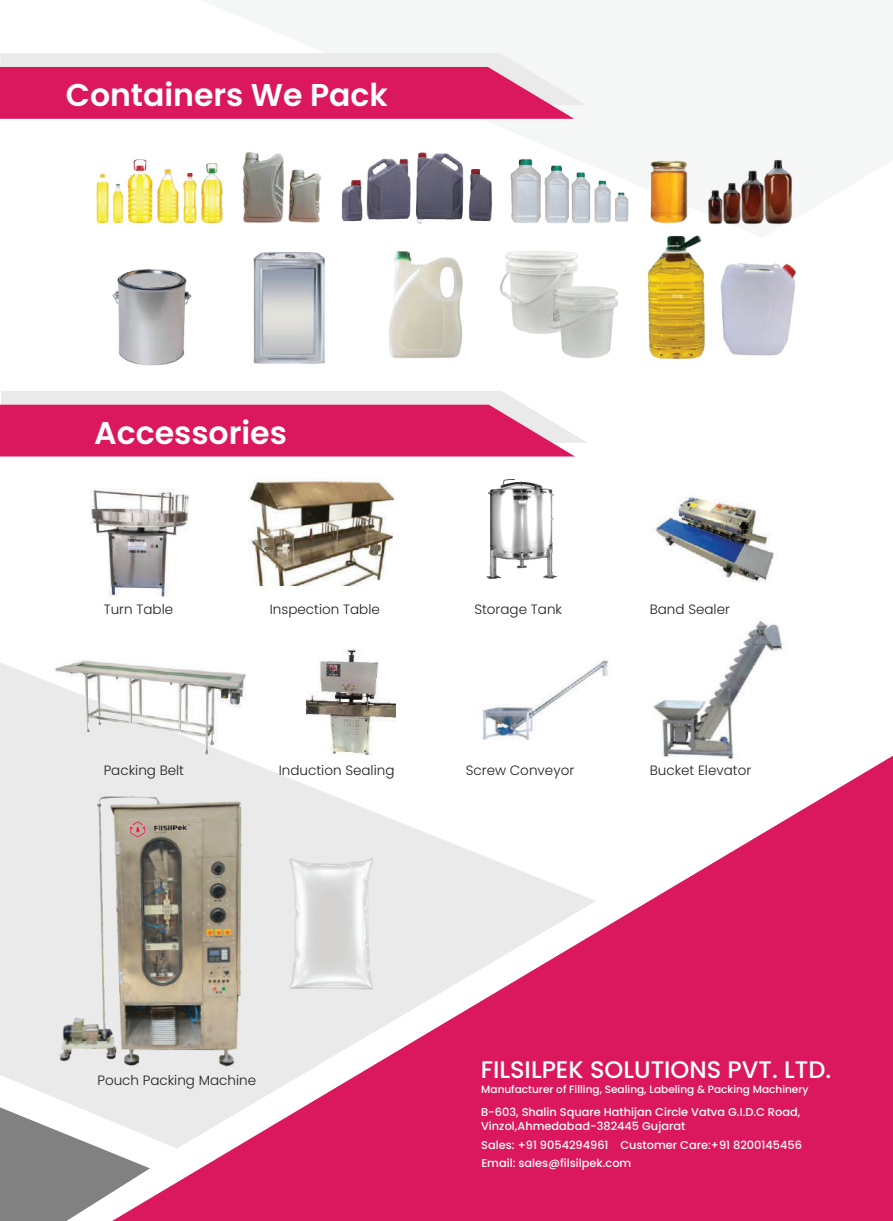
<style>
.page{position:relative;width:893px;height:1221px;background:#fff}
.page>*{position:absolute;margin:0;border:0;box-sizing:border-box;transform-origin:0 0}
.t1{font:600 31.5px "Poppins";color:#fff}
.t2{font:500 24px "Poppins";color:#fff}
.t3{font:300 13.5px "Poppins";color:#231f20}
.t4{font:500 11.4px/18px "Poppins";color:#fff}
.t5{font:500 10.5px "Poppins";color:#fff}
</style>
<div class="page">
<svg style="left:0;top:391px;width:587px;height:65px;background:#e05586"></svg>
<svg style="left:0;top:662px;width:396px;height:445px;fill:#eaeaea"></svg>
<svg style="left:0;top:1107px;width:112px;height:113px"></svg>
<svg style="left:112px;top:755px;width:781px;height:465px;fill:#db185d"></svg>
<img style="left:249px;top:480px;width:147px;height:105px">
<img style="left:486px;top:479px;width:72px;height:100px">
<img style="left:55px;top:660px;width:190px;height:94px">
<img style="left:652px;top:497px;width:122px;height:86px">
<img style="left:307px;top:649px;width:88px;height:105px">
<img style="left:482px;top:660px;width:127px;height:80px">
<img style="left:649px;top:621px;width:137px;height:142px">
<img style="left:90px;top:488px;width:99px;height:109px">
<img style="left:37px;top:779px;width:218px;height:294px">
<img style="left:129px;top:818px;width:63px;height:22px">
<img style="left:253px;top:252px;width:72px;height:112px">
<img style="left:341px;top:152px;width:151px;height:71px">
<img style="left:647px;top:237px;width:74px;height:122px">
<img style="left:715px;top:157px;width:80px;height:72px">
<img style="left:242px;top:152px;width:80px;height:71px">
<img style="left:510px;top:159px;width:110px;height:65px">
<img style="left:620px;top:160px;width:95px;height:77px">
<img style="left:112px;top:269px;width:80px;height:97px">
<img style="left:499px;top:251px;width:119px;height:107px">
<img style="left:96px;top:159px;width:127px;height:65px">
<img style="left:389px;top:251px;width:74px;height:108px">
<img style="left:721px;top:263px;width:75px;height:93px">
<svg style="left:0;top:53px;width:587px;height:66px;background:#e05586"></svg>
<img style="left:266px;top:842px;width:130px;height:163px">
<h1 class="t1" style="left:66px;top:76px;width:324px">Containers We Pack</h1>
<h1 class="t1" style="left:94px;top:414px;width:194px">Accessories</h1>
<p class="t3" style="left:104px;top:602px;width:71px">Turn Table</p>
<p class="t3" style="left:270px;top:602px;width:112px">Inspection Table</p>
<p class="t3" style="left:474px;top:602px;width:89px">Storage Tank</p>
<p class="t3" style="left:650px;top:602px;width:82px">Band Sealer</p>
<p class="t3" style="left:104px;top:762px;width:82px">Packing Belt</p>
<p class="t3" style="left:279px;top:762px;width:117px">Induction Sealing</p>
<p class="t3" style="left:466px;top:762px;width:110px">Screw Conveyor</p>
<p class="t3" style="left:650px;top:762px;width:103px">Bucket Elevator</p>
<p class="t3" style="left:97px;top:1072px;width:160px">Pouch Packing Machine</p>
<h2 class="t2" style="left:481px;top:1055px;width:352px">FILSILPEK SOLUTIONS PVT. LTD.</h2>
<p class="t5" style="left:481px;top:1083px;width:329px">Manufacturer of Filling, Sealing, Labeling &amp; Packing Machinery</p>
<p class="t4" style="left:481px;top:1105px;width:321px;line-height:13.6px">B-603, Shalin Square Hathijan Circle Vatva G.I.D.C Road,<br>Vinzol,Ahmedabad-382445 Gujarat</p>
<p class="t4" style="left:481px;top:1136px;width:322px">Sales: +91 9054294961 Customer Care:+91 8200145456<br>Email: sales@filsilpek.com</p>
</div>
